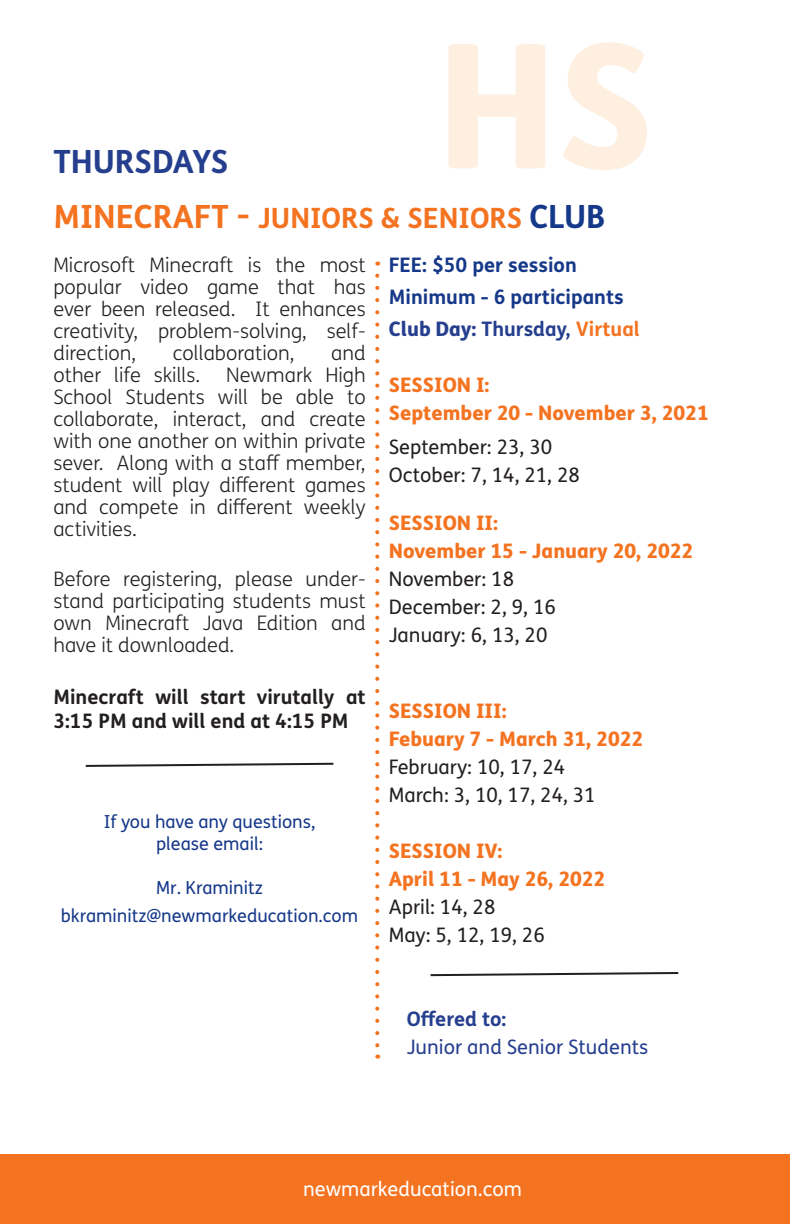
<style>
.page{position:relative;width:792px;height:1224px;background:#fff}
.page>*{position:absolute;margin:0;border:0;box-sizing:border-box;transform-origin:0 0}
.t1{font:800 173px "FS Me Pro";color:#feefe1}
.t2{font:700 32px "FS Me Pro";color:#253f8e}
.Club_Head{font:700 28px "FS Me Pro";color:#f47321}
.Contact_Info{font:300 20px/22px "FS Me Pro";color:#231f20;text-align:justify}
.Session_Date{font:20px/28px "FS Me Pro";color:#231f20}
.Session_Date-2{font:800 20px "FS Me Pro";color:#f47321}
.Session_Head{font:800 20px "FS Me Pro";color:#f47321}
.Contact_Info-2{font:700 20px/24px "FS Me Pro";color:#231f20}
.Session_Head-2{font:700 20px "FS Me Pro";color:#153889}
.Session_Head-3{font:20px/28px "FS Me Pro";color:#231f20}
.Session_Head-4{font:700 20px "FS Me Pro";color:#253f8e}
.Session_Date-3{font:20px "FS Me Pro";color:#253f8e}
.t3{font:20px "FS Me Pro";color:#fff}
.Session_Date-4{font:700 20px "FS Me Pro";color:#253f8e}
.Contact_Info-3{font:18px/22px "FS Me Pro";color:#153889;text-align:center}
.s1{font-size:32px}
.s2{font-size:32px;color:#153889}
.s3{font-weight:800}
.s4{color:#f47321}
</style>
<div class="page">
<svg style="left:85px;top:762px;width:249px;height:5px"></svg>
<svg style="left:375px;top:276px;width:4px;height:783px"></svg>
<svg style="left:430px;top:972px;width:249px;height:5px"></svg>
<div style="left:0;top:1154px;width:789px;height:70px;background:#f47321"></div>
<p class="t1" style="left:436px;top:-30px;width:220px">HS</p>
<p class="Club_Head" style="left:53px;top:197px;width:554px"><span class="s1">MINECRAFT -</span> JUNIORS &amp; SENIORS <span class="s2">CLUB</span></p>
<p class="Session_Head-2" style="left:389px;top:249px;width:190px">FEE: $50 per session</p>
<p class="Session_Head-2" style="left:389px;top:281px;width:236px">Minimum - 6 participants</p>
<p class="Session_Head-4" style="left:389px;top:313px;width:253px"><span class="s3">Club Day:</span> Thursday, <span class="s4">Virtual</span></p>
<p class="Session_Head" style="left:389px;top:369px;width:102px">SESSION I:</p>
<p class="Session_Head" style="left:389px;top:397px;width:321px">September 20 - November 3, 2021</p>
<p class="Session_Head-3" style="left:389px;top:432px;width:193px">September: 23, 30<br>October: 7, 14, 21, 28</p>
<p class="Session_Date-2" style="left:389px;top:507px;width:111px">SESSION II:</p>
<p class="Session_Head" style="left:389px;top:535px;width:306px">November 15 - January 20, 2022</p>
<p class="Session_Date" style="left:389px;top:564px;width:127px">November: 18</p>
<p class="Session_Date" style="left:389px;top:592px;width:169px">December: 2, 9, 16<br>January: 6, 13, 20</p>
<p class="t2" style="left:53px;top:137px;width:177px">THURSDAYS</p>
<p class="Contact_Info" style="left:53px;top:253px;width:314px">Microsoft Minecraft is the most popular video game that has ever been released. It enhances creativity, problem-solving, self&shy;direction,</p>
<p class="Contact_Info" style="left:173px;top:341px;width:123px">collaboration,</p>
<p class="Contact_Info" style="left:331px;top:341px;width:36px">and</p>
<p class="Contact_Info" style="left:53px;top:363px;width:148px">other life skills.</p>
<p class="Contact_Info" style="left:53px;top:363px;width:314px;text-indent:173px">Newmark High School Students will be able to collaborate, interact, and create with one another on within private sever. Along with a staff member, student will play different games and compete in different weekly activities.</p>
<p class="Contact_Info" style="left:53px;top:567px;width:314px">Before registering, please under&shy;stand participating students must own Minecraft Java Edition and have it downloaded.</p>
<p class="Contact_Info-2" style="left:53px;top:683px;width:314px">Minecraft will start virutally at<br>3:15 PM and will end at 4:15 PM</p>
<p class="Session_Date-2" style="left:389px;top:695px;width:119px">SESSION III:</p>
<p class="Session_Date-2" style="left:389px;top:723px;width:256px">Febuary 7 - March 31, 2022</p>
<p class="Session_Date" style="left:389px;top:752px;width:208px">February: 10, 17, 24<br>March: 3, 10, 17, 24, 31</p>
<p class="Session_Date-2" style="left:389px;top:835px;width:115px">SESSION IV:</p>
<p class="Session_Date-2" style="left:389px;top:863px;width:218px">April 11 - May 26, 2022</p>
<p class="Session_Date" style="left:389px;top:892px;width:157px">April: 14, 28<br>May: 5, 12, 19, 26</p>
<p class="Contact_Info-3" style="left:104px;top:810px;width:213px">If you have any questions, please email:</p>
<p class="Contact_Info-3" style="left:156px;top:876px;width:108px">Mr. Kraminitz</p>
<p class="Contact_Info-3" style="left:61px;top:904px;width:299px">bkraminitz@newmarkeducation.com</p>
<p class="Session_Date-4" style="left:407px;top:1003px;width:101px">Offered to:</p>
<p class="Session_Date-3" style="left:407px;top:1033px;width:243px">Junior and Senior Students</p>
<p class="t3" style="left:303px;top:1175px;width:220px">newmarkeducation.com</p>
</div>
